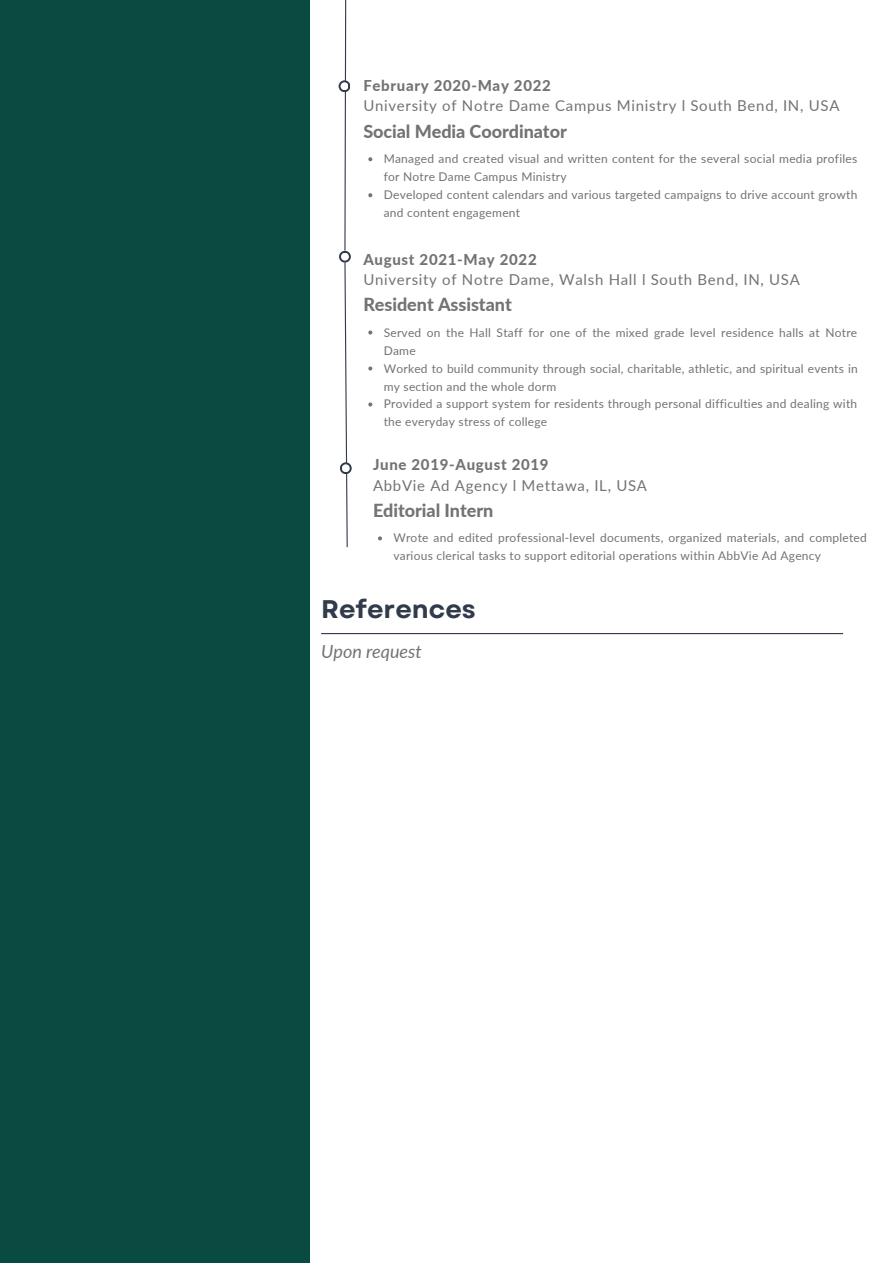
<style>
.page{position:relative;width:893px;height:1264px;background:#fff}
.page>*{position:absolute;margin:0;border:0;box-sizing:border-box;transform-origin:0 0}
.t1{font:700 25.5px "Garet";color:#323b4c}
.t2{font:800 18px "Lato";letter-spacing:-.005em;color:#737373}
.t3{font:italic 18px "Lato";color:#737373}
.t4{font:15px "Lato";letter-spacing:.045em;color:#737373}
.t5{font:800 15px "Lato";letter-spacing:.045em;color:#737373}
.t6{font:12px/18px "Lato";letter-spacing:.02em;color:#737373}
</style>
<div class="page">
<div style="left:0;top:0;width:309px;height:1262px;background:#094b41"></div>
<svg style="left:339px;top:251px;width:11px;height:11px"></svg>
<div style="left:341px;top:253px;width:7px;height:7px;background:#fff;border-radius:50%"></div>
<hr style="left:321px;top:633px;width:522px;height:1px;background:#323b4c">
<svg style="left:344px;top:0;width:4px;height:252px"></svg>
<svg style="left:368px;top:157px;width:4px;height:4px"></svg>
<svg style="left:368px;top:193px;width:4px;height:4px"></svg>
<svg style="left:338px;top:80px;width:12px;height:12px"></svg>
<div style="left:340px;top:82px;width:8px;height:8px;background:#fff;border-radius:50%"></div>
<svg style="left:378px;top:536px;width:4px;height:4px"></svg>
<svg style="left:344px;top:261px;width:4px;height:287px"></svg>
<svg style="left:368px;top:330px;width:4px;height:4px"></svg>
<svg style="left:368px;top:366px;width:4px;height:4px"></svg>
<svg style="left:368px;top:402px;width:4px;height:4px"></svg>
<svg style="left:340px;top:462px;width:11px;height:12px"></svg>
<div style="left:342px;top:464px;width:7px;height:8px;background:#fff;border-radius:50%"></div>
<p class="t5" style="left:363px;top:76px;width:189px">February 2020-May 2022</p>
<p class="t4" style="left:363px;top:97px;width:477px">University of Notre Dame Campus Ministry l South Bend, IN, USA</p>
<h2 class="t2" style="left:363px;top:120px;width:205px">Social Media Coordinator</h2>
<p class="t6" style="left:383px;top:150px;width:475px">Managed and created visual and written content for the several social media profiles for Notre Dame Campus Ministry<br>Developed content calendars and various targeted campaigns to drive account growth and content engagement</p>
<p class="t5" style="left:363px;top:250px;width:175px">August 2021-May 2022</p>
<p class="t4" style="left:363px;top:270px;width:438px">University of Notre Dame, Walsh Hall l South Bend, IN, USA</p>
<h2 class="t2" style="left:363px;top:293px;width:150px">Resident Assistant</h2>
<p class="t6" style="left:383px;top:323px;width:475px">Served on the Hall Staff for one of the mixed grade level residence halls at Notre Dame<br>Worked to build community through social, charitable, athletic, and spiritual events in my section and the whole dorm<br>Provided a support system for residents through personal difficulties and dealing with the everyday stress of college</p>
<p class="t5" style="left:373px;top:455px;width:177px">June 2019-August 2019</p>
<p class="t4" style="left:373px;top:476px;width:275px">AbbVie Ad Agency l Mettawa, IL, USA</p>
<h2 class="t2" style="left:373px;top:499px;width:122px">Editorial Intern</h2>
<p class="t6" style="left:393px;top:528px;width:475px">Wrote and edited professional-level documents, organized materials, and completed various clerical tasks to support editorial operations within AbbVie Ad Agency</p>
<h1 class="t1" style="left:321px;top:590px;width:156px">References</h1>
<h2 class="t3" style="left:321px;top:640px;width:102px">Upon request</h2>
</div>
